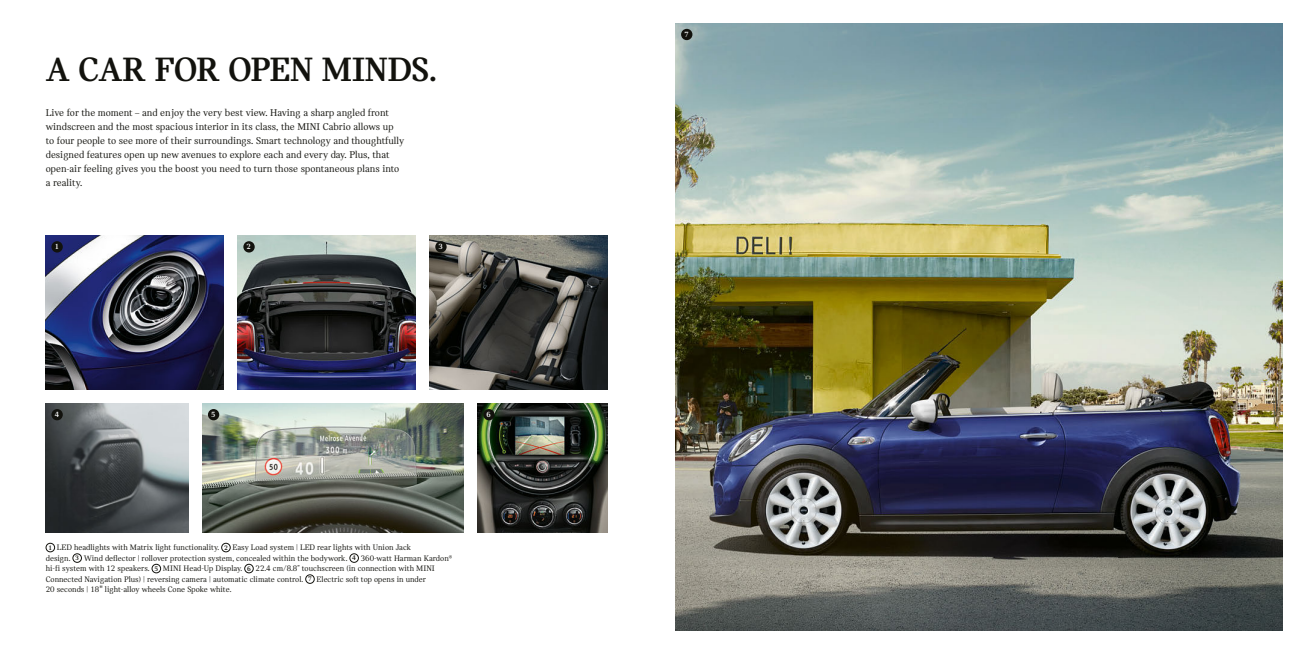
<style>
.page{position:relative;width:1305px;height:653px;background:#fff}
.page>*{position:absolute;margin:0;border:0;box-sizing:border-box;transform-origin:0 0}
.t1{font:36px "MINI Serif Bold 3";letter-spacing:-.015em;color:#12120d}
.t2{font:10.5px/14px "MINI Serif Regular 2";color:#12120d}
.t3{font:8.5px/10.5px "MINI Serif Regular 2";color:#12120d}
.t4{font:8px "MINI Serif Bold 3";color:#fff}
.t5{font:8px "MINI Serif Bold 4";color:#fff}
.s1{font-family:"MINI Serif Bold 3";font-size:7px}
.s2{font-family:"BMW Type Global Pro";font-weight:300}
</style>
<div class="page">
<img style="left:477px;top:403px;width:130px;height:129px">
<img style="left:429px;top:235px;width:178px;height:154px">
<img style="left:46px;top:403px;width:142px;height:129px">
<img style="left:202px;top:403px;width:261px;height:129px">
<img style="left:46px;top:235px;width:177px;height:154px">
<img style="left:238px;top:235px;width:177px;height:154px">
<div style="left:51px;top:241px;width:12px;height:11px;background:#12120d;border-radius:50%"></div>
<div style="left:243px;top:241px;width:12px;height:11px;background:#12120d;border-radius:50%"></div>
<div style="left:435px;top:241px;width:11px;height:11px;background:#12120d;border-radius:50%"></div>
<div style="left:51px;top:409px;width:12px;height:11px;background:#12120d;border-radius:50%"></div>
<div style="left:208px;top:409px;width:11px;height:11px;background:#12120d;border-radius:50%"></div>
<div style="left:483px;top:409px;width:11px;height:11px;background:#12120d;border-radius:50%"></div>
<div style="left:46px;top:543px;width:9px;height:9px;border:1px solid #12120d;border-radius:50%"></div>
<div style="left:221px;top:543px;width:9px;height:9px;border:1px solid #12120d;border-radius:50%"></div>
<div style="left:73px;top:553px;width:9px;height:9px;border:1px solid #12120d;border-radius:50%"></div>
<div style="left:349px;top:553px;width:9px;height:9px;border:1px solid #12120d;border-radius:50%"></div>
<div style="left:152px;top:563px;width:9px;height:10px;border:1px solid #12120d;border-radius:50%"></div>
<div style="left:244px;top:563px;width:9px;height:10px;border:1px solid #12120d;border-radius:50%"></div>
<div style="left:305px;top:574px;width:9px;height:9px;border:1px solid #12120d;border-radius:50%"></div>
<img style="left:675px;top:23px;width:607px;height:607px">
<div style="left:681px;top:29px;width:11px;height:11px;background:#12120d;border-radius:50%"></div>
<h1 class="t1" style="left:46px;top:49px;width:393px">A CAR FOR OPEN MINDS.</h1>
<p class="t2" style="left:46px;top:105px;width:360px">Live for the moment – and enjoy the very best view. Having a sharp angled front windscreen and the most spacious interior in its class, the MINI Cabrio allows up to four people to see more of their surroundings. Smart technology and thoughtfully designed features open up new avenues to explore each and every day. Plus, that open-air feeling gives you the boost you need to turn those spontaneous plans into a reality.</p>
<p class="t4" style="left:55px;top:242px;width:6px">1</p>
<p class="t4" style="left:247px;top:242px;width:6px">2</p>
<p class="t4" style="left:438px;top:242px;width:6px">3</p>
<p class="t4" style="left:55px;top:410px;width:6px">4</p>
<p class="t4" style="left:211px;top:410px;width:6px">5</p>
<p class="t4" style="left:486px;top:410px;width:6px">6</p>
<p class="t3" style="left:46px;top:542px;width:408px;text-indent:3px"><span class="s1">1</span> LED headlights with Matrix light functionality. <span class="s1">2</span> Easy Load system | LED rear lights with Union Jack<br>design. <span class="s1">3</span> Wind deflector | rollover protection system, concealed within the bodywork. <span class="s1">4</span> 360-watt Harman Kardon® hi-fi system with 12 speakers. <span class="s1">5</span> MINI Head-Up Display. <span class="s1">6</span> 22.4 cm/8.8" touchscreen (in connection with MINI Connected Navigation Plus) | reversing camera | automatic climate control. <span class="s1">7</span> Electric soft top opens in under<br>20 seconds | 18<span class="s2">"</span> light-alloy wheels Cone Spoke white.</p>
<p class="t5" style="left:684px;top:30px;width:6px">7</p>
</div>
